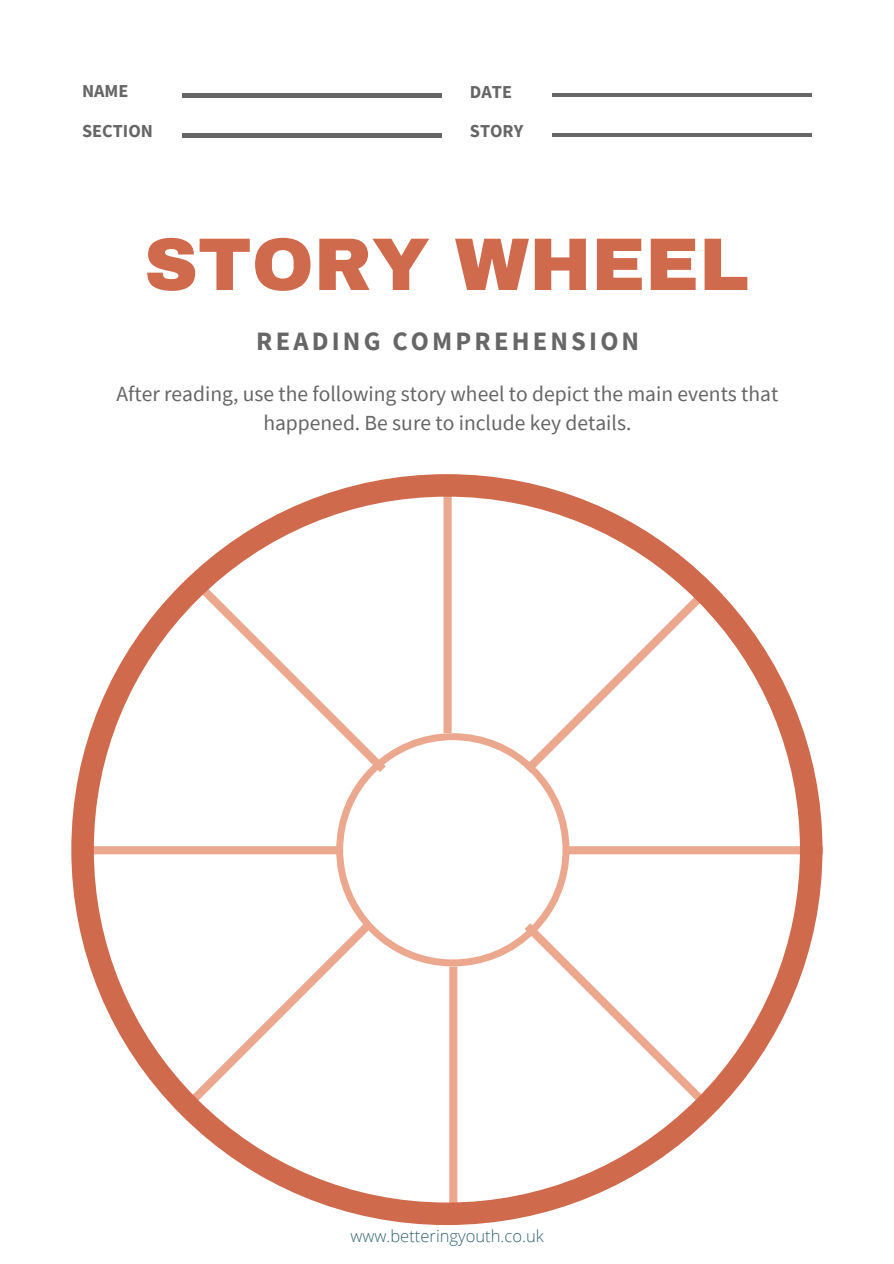
<style>
.page{position:relative;width:894px;height:1264px;background:#fff}
.page>*{position:absolute;margin:0;border:0;box-sizing:border-box;transform-origin:0 0}
.t1{font:900 74.55px "Archivo";color:#cf6a4c}
.t2{font:700 26.55px "Source Sans Pro";letter-spacing:.12em;color:#666}
.t3{font:21.45px/29.2px "Source Sans Pro";color:#666;text-align:center}
.t4{font:700 18.15px "Source Sans Pro";color:#666}
.t5{font:300 16.5px "Open Sans";color:#346472}
</style>
<div class="page">
<hr style="left:183px;top:94px;width:259px;height:3px;background:#666">
<hr style="left:183px;top:134px;width:259px;height:3px;background:#666">
<hr style="left:552px;top:93px;width:259px;height:4px;background:#666">
<hr style="left:552px;top:133px;width:259px;height:4px;background:#666">
<svg style="left:71px;top:474px;width:751px;height:750px"></svg>
<p class="t4" style="left:82px;top:79px;width:48px">NAME</p>
<p class="t4" style="left:82px;top:119px;width:72px">SECTION</p>
<p class="t4" style="left:470px;top:80px;width:44px">DATE</p>
<p class="t4" style="left:470px;top:120px;width:55px">STORY</p>
<p class="t1" style="left:144px;top:224px;width:606px">STORY WHEEL</p>
<p class="t2" style="left:256px;top:324px;width:384px">READING COMPREHENSION</p>
<p class="t3" style="left:116px;top:379px;width:663px">After reading, use the following story wheel to depict the main events that happened. Be sure to include key details.</p>
<p class="t5" style="left:350px;top:1224px;width:195px">www.betteringyouth.co.uk</p>
</div>
